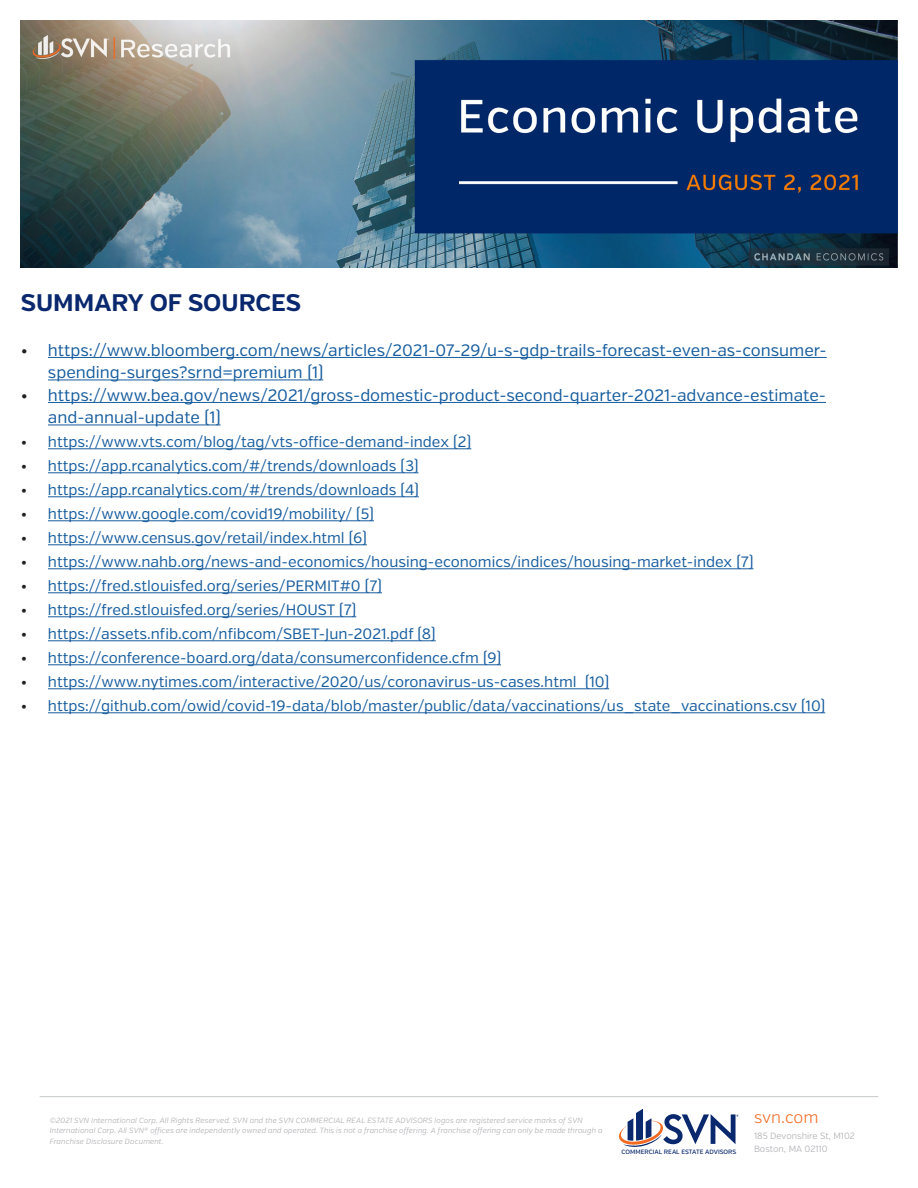
<style>
.page{position:relative;width:918px;height:1188px;background:#fff}
.page>*{position:absolute;margin:0;border:0;box-sizing:border-box;transform-origin:0 0}
.t1{font:700 24px "Verb";color:#09286d}
.t2{font:16.5px/22.5px "Verb";color:#175d9e}
.t3{font:300 16.5px "Verb";letter-spacing:-.005em;color:#f36a21}
.t4{font:15px "Verb";color:#175d9e}
.t5{font:300 9px/13.5px "Verb";color:#a8a9ad}
.t6{font:italic 300 7.5px/10.5px "Verb";letter-spacing:.015em;color:#a8a9ad}
.t7{font:500 6.3px "Verb";color:#09286d}
.s1{color:#231f20}
</style>
<div class="page">
<hr style="left:48px;top:357px;width:779px;height:1px;background:#175d9e">
<hr style="left:48px;top:380px;width:275px;height:1px;background:#175d9e">
<hr style="left:48px;top:402px;width:778px;height:1px;background:#175d9e">
<hr style="left:48px;top:425px;width:173px;height:1px;background:#175d9e">
<hr style="left:48px;top:448px;width:423px;height:1px;background:#175d9e">
<hr style="left:48px;top:472px;width:371px;height:1px;background:#175d9e">
<hr style="left:48px;top:496px;width:371px;height:1px;background:#175d9e">
<hr style="left:48px;top:520px;width:326px;height:1px;background:#175d9e">
<hr style="left:48px;top:544px;width:319px;height:1px;background:#175d9e">
<hr style="left:48px;top:568px;width:706px;height:1px;background:#175d9e">
<hr style="left:48px;top:592px;width:334px;height:1px;background:#175d9e">
<hr style="left:48px;top:616px;width:308px;height:1px;background:#175d9e">
<hr style="left:48px;top:640px;width:388px;height:1px;background:#175d9e">
<hr style="left:48px;top:664px;width:453px;height:1px;background:#175d9e">
<hr style="left:48px;top:688px;width:561px;height:1px;background:#175d9e">
<hr style="left:48px;top:712px;width:777px;height:1px;background:#175d9e">
<hr style="left:40px;top:1096px;width:838px;height:1px;background:#c7c8ca">
<svg style="left:619px;top:1109px;width:120px;height:38px"></svg>
<img style="left:21px;top:21px;width:876px;height:247px">
<p class="t1" style="left:21px;top:288px;width:282px">SUMMARY OF SOURCES</p>
<p class="t2" style="left:48px;top:339px;width:780px;text-indent:-27px"><span class="s1">•</span> https://www.bloomberg.com/news/articles/2021-07-29/u-s-gdp-trails-forecast-even-as-consumer&shy;spending-surges?srnd=premium (1)</p>
<p class="t2" style="left:48px;top:384px;width:780px;text-indent:-27px"><span class="s1">•</span> https://www.bea.gov/news/2021/gross-domestic-product-second-quarter-2021-advance-estimate&shy;and-annual-update (1)</p>
<p class="t4" style="left:21px;top:433px;width:452px"><span class="s1">•</span> https://www.vts.com/blog/tag/vts-office-demand-index (2)</p>
<p class="t4" style="left:21px;top:457px;width:399px"><span class="s1">•</span> https://app.rcanalytics.com/#/trends/downloads (3)</p>
<p class="t4" style="left:21px;top:481px;width:399px"><span class="s1">•</span> https://app.rcanalytics.com/#/trends/downloads (4)</p>
<p class="t4" style="left:21px;top:505px;width:355px"><span class="s1">•</span> https://www.google.com/covid19/mobility/ (5)</p>
<p class="t4" style="left:21px;top:529px;width:347px"><span class="s1">•</span> https://www.census.gov/retail/index.html (6)</p>
<p class="t4" style="left:21px;top:553px;width:734px"><span class="s1">•</span> https://www.nahb.org/news-and-economics/housing-economics/indices/housing-market-index (7)</p>
<p class="t4" style="left:21px;top:577px;width:363px"><span class="s1">•</span> https://fred.stlouisfed.org/series/PERMIT#0 (7)</p>
<p class="t4" style="left:21px;top:601px;width:337px"><span class="s1">•</span> https://fred.stlouisfed.org/series/HOUST (7)</p>
<p class="t4" style="left:21px;top:625px;width:416px"><span class="s1">•</span> https://assets.nfib.com/nfibcom/SBET-Jun-2021.pdf (8)</p>
<p class="t4" style="left:21px;top:649px;width:482px"><span class="s1">•</span> https://conference-board.org/data/consumerconfidence.cfm (9)</p>
<p class="t4" style="left:21px;top:673px;width:590px"><span class="s1">•</span> https://www.nytimes.com/interactive/2020/us/coronavirus-us-cases.html (10)</p>
<p class="t4" style="left:21px;top:697px;width:806px"><span class="s1">•</span> https://github.com/owid/covid-19-data/blob/master/public/data/vaccinations/us_state_vaccinations.csv (10)</p>
<p class="t6" style="left:50px;top:1115px;width:554px">©2021 SVN International Corp. All Rights Reserved. SVN and the SVN COMMERCIAL REAL ESTATE ADVISORS logos are registered service marks of SVN<br>International Corp. All SVN® offices are independently owned and operated. This is not a franchise offering. A franchise offering can only be made through a<br>Franchise Disclosure Document.</p>
<p class="t7" style="left:622px;top:1148px;width:116px">COMMERCIAL REAL ESTATE ADVISORS</p>
<p class="t3" style="left:754px;top:1107px;width:66px">svn.com</p>
<p class="t5" style="left:754px;top:1129px;width:102px">185 Devonshire St, M102<br>Boston, MA 02110</p>
</div>
